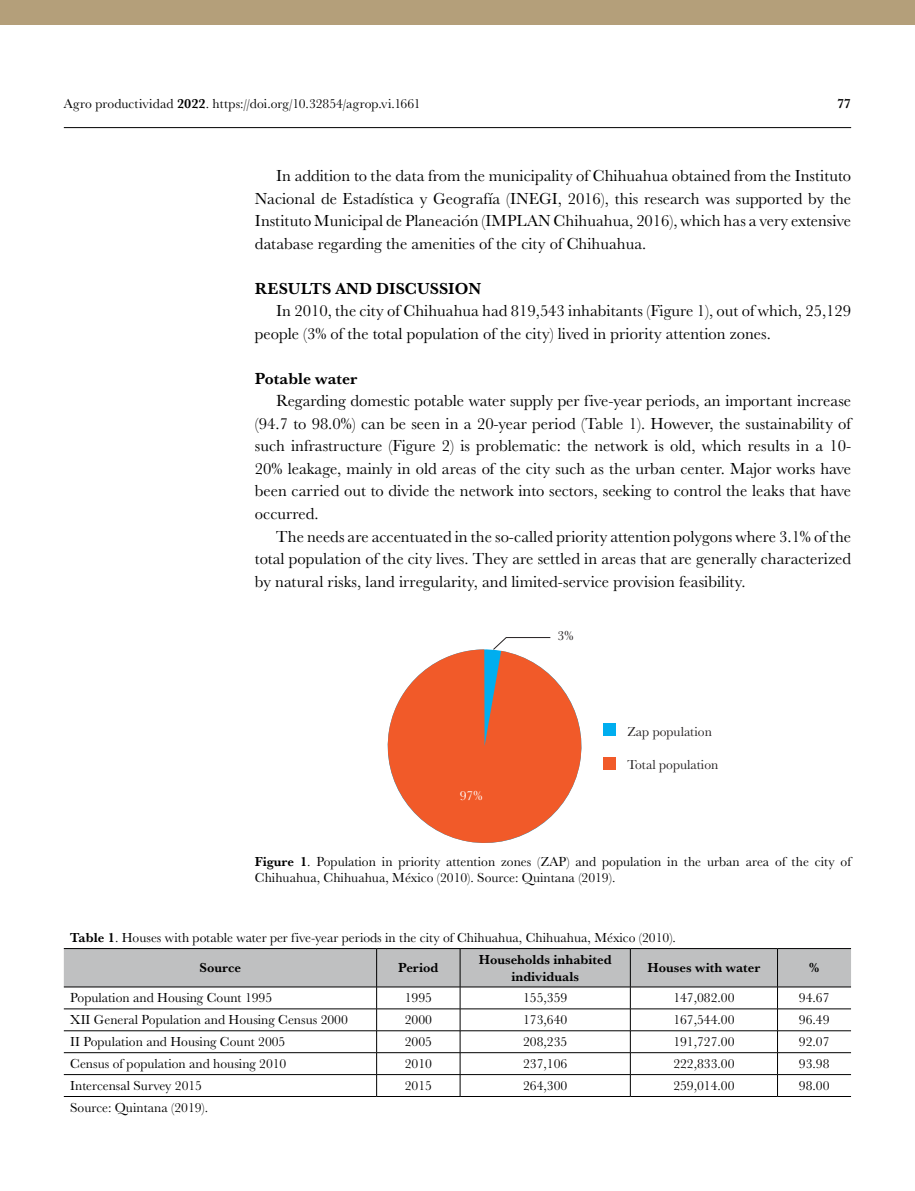
<style>
.page{position:relative;width:915px;height:1191px;background:#fff}
.page>*{position:absolute;margin:0;border:0;box-sizing:border-box;transform-origin:0 0}
.t1{font:16.5px/22.5px "Baskerville URW";color:#000;text-align:justify}
.t2{font:700 16.5px "Baskerville URW";color:#000}
.t3{font:13.5px/16.5px "Baskerville URW";color:#000}
.t4{font:700 13.5px/16.5px "Baskerville URW";color:#000;text-align:center}
.t5{font:13.5px "Baskerville URW";color:#231f20}
.t6{font:13.5px "Baskerville URW";color:#fff}
.s1{font-weight:700}
</style>
<div class="page">
<hr style="left:64px;top:127px;width:786px;height:1px;background:#000">
<div style="left:0;top:0;width:914px;height:24px;background:#b49f7a"></div>
<svg style="left:64px;top:948px;width:786px;height:148px"></svg>
<hr style="left:64px;top:1096px;width:312px;height:1px;background:#000">
<hr style="left:376px;top:1096px;width:84px;height:1px;background:#000">
<hr style="left:460px;top:1096px;width:170px;height:1px;background:#000">
<hr style="left:630px;top:1096px;width:147px;height:1px;background:#000">
<hr style="left:777px;top:1096px;width:73px;height:1px;background:#000">
<svg style="left:387px;top:637px;width:195px;height:206px"></svg>
<div style="left:603px;top:724px;width:12px;height:12px;background:#00aeef"></div>
<div style="left:603px;top:757px;width:12px;height:12px;background:#f15a29"></div>
<p class="t3" style="left:64px;top:95px;width:358px">Agro productividad <span class="s1">2022</span>. https://doi.org/10.32854/agrop.vi.1661</p>
<p class="t4" style="left:836px;top:95px;width:16px">77</p>
<p class="t1" style="left:255px;top:164px;width:597px;text-indent:21px">In addition to the data from the municipality of Chihuahua obtained from the Instituto Nacional de Estadística y Geografía (INEGI, 2016), this research was supported by the Instituto Municipal de Planeación (IMPLAN Chihuahua, 2016), which has a very extensive database regarding the amenities of the city of Chihuahua.</p>
<p class="t2" style="left:255px;top:276px;width:228px">RESULTS AND DISCUSSION</p>
<p class="t1" style="left:255px;top:299px;width:597px;text-indent:21px">In 2010, the city of Chihuahua had 819,543 inhabitants (Figure 1), out of which, 25,129 people (3% of the total population of the city) lived in priority attention zones.</p>
<p class="t2" style="left:255px;top:366px;width:104px">Potable water</p>
<p class="t1" style="left:255px;top:389px;width:597px;text-indent:21px">Regarding domestic potable water supply per five-year periods, an important increase (94.7 to 98.0%) can be seen in a 20-year period (Table 1). However, the sustainability of such infrastructure (Figure 2) is problematic: the network is old, which results in a 10- 20% leakage, mainly in old areas of the city such as the urban center. Major works have been carried out to divide the network into sectors, seeking to control the leaks that have occurred.</p>
<p class="t1" style="left:255px;top:524px;width:597px;text-indent:21px">The needs are accentuated in the so-called priority attention polygons where 3.1% of the total population of the city lives. They are settled in areas that are generally characterized by natural risks, land irregularity, and limited-service provision feasibility.</p>
<p class="t6" style="left:459px;top:786px;width:24px">97%</p>
<p class="t5" style="left:557px;top:626px;width:17px">3%</p>
<p class="t5" style="left:627px;top:722px;width:86px">Zap population</p>
<p class="t5" style="left:627px;top:755px;width:92px">Total population</p>
<p class="t3" style="left:255px;top:852px;width:597px"><span class="s1">Figure 1</span>. Population in priority attention zones (ZAP) and population in the urban area of the city of<br>Chihuahua, Chihuahua, México (2010). Source: Quintana (2019).</p>
<p class="t3" style="left:70px;top:929px;width:607px"><span class="s1">Table 1</span>. Houses with potable water per five-year periods in the city of Chihuahua, Chihuahua, México (2010).</p>
<p class="t4" style="left:199px;top:959px;width:43px">Source</p>
<p class="t4" style="left:398px;top:959px;width:42px">Period</p>
<p class="t4" style="left:478px;top:951px;width:134px">Households inhabited individuals</p>
<p class="t4" style="left:647px;top:959px;width:114px">Houses with water</p>
<p class="t4" style="left:809px;top:959px;width:12px">%</p>
<p class="t3" style="left:70px;top:989px;width:203px">Population and Housing Count 1995</p>
<p class="t3" style="left:404px;top:989px;width:29px">1995</p>
<p class="t3" style="left:523px;top:989px;width:46px">155,359</p>
<p class="t3" style="left:673px;top:989px;width:63px">147,082.00</p>
<p class="t3" style="left:798px;top:989px;width:32px">94.67</p>
<p class="t3" style="left:70px;top:1011px;width:279px">XII General Population and Housing Census 2000</p>
<p class="t3" style="left:404px;top:1011px;width:29px">2000</p>
<p class="t3" style="left:523px;top:1011px;width:46px">173,640</p>
<p class="t3" style="left:673px;top:1011px;width:63px">167,544.00</p>
<p class="t3" style="left:798px;top:1011px;width:32px">96.49</p>
<p class="t3" style="left:70px;top:1033px;width:217px">II Population and Housing Count 2005</p>
<p class="t3" style="left:404px;top:1033px;width:29px">2005</p>
<p class="t3" style="left:523px;top:1033px;width:46px">208,235</p>
<p class="t3" style="left:673px;top:1033px;width:63px">191,727.00</p>
<p class="t3" style="left:798px;top:1033px;width:32px">92.07</p>
<p class="t3" style="left:70px;top:1055px;width:218px">Census of population and housing 2010</p>
<p class="t3" style="left:404px;top:1055px;width:29px">2010</p>
<p class="t3" style="left:523px;top:1055px;width:46px">237,106</p>
<p class="t3" style="left:673px;top:1055px;width:63px">222,833.00</p>
<p class="t3" style="left:798px;top:1055px;width:32px">93.98</p>
<p class="t3" style="left:70px;top:1077px;width:133px">Intercensal Survey 2015</p>
<p class="t3" style="left:404px;top:1077px;width:29px">2015</p>
<p class="t3" style="left:523px;top:1077px;width:46px">264,300</p>
<p class="t3" style="left:673px;top:1077px;width:63px">259,014.00</p>
<p class="t3" style="left:798px;top:1077px;width:32px">98.00</p>
<p class="t3" style="left:70px;top:1098px;width:139px">Source: Quintana (2019).</p>
</div>
